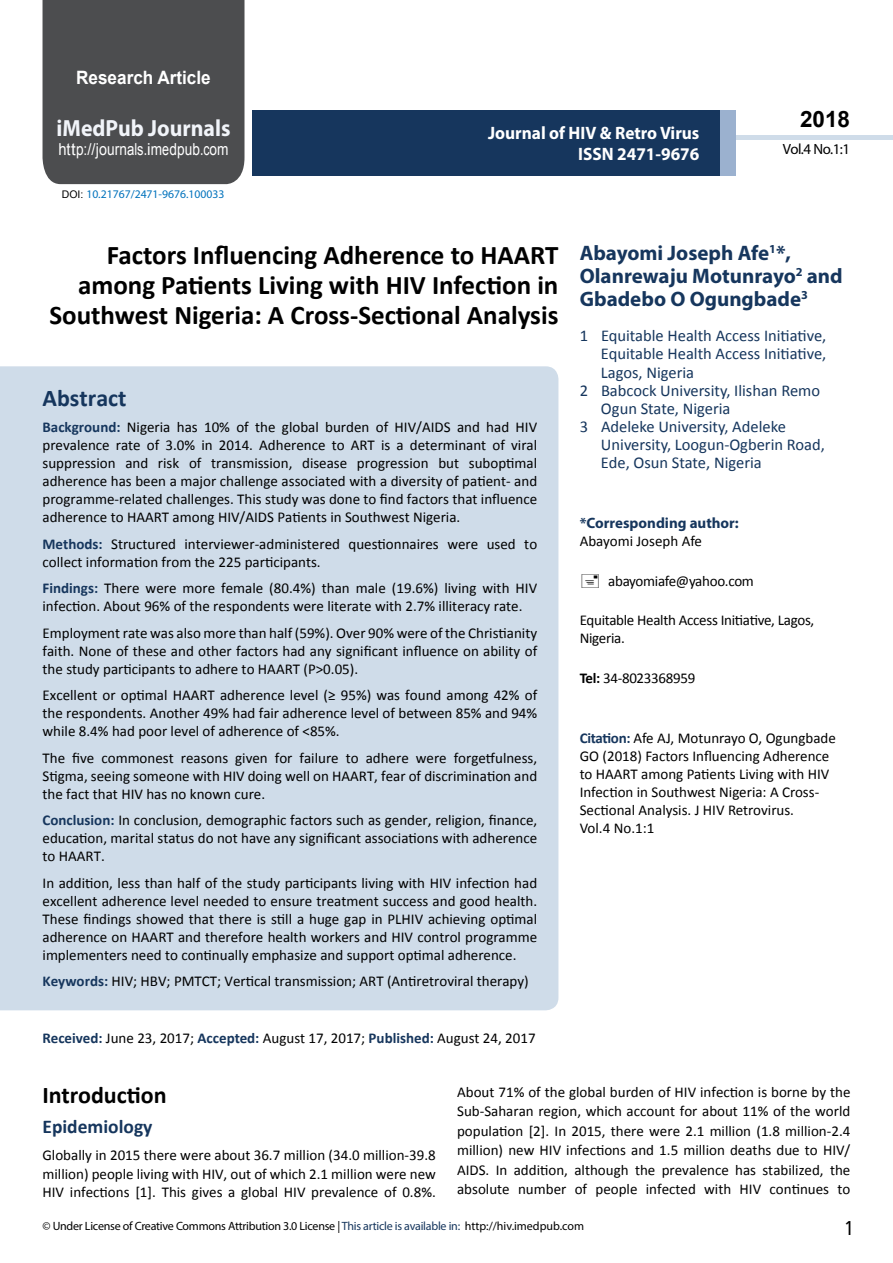
<style>
.page{position:relative;width:893px;height:1263px;background:#fff}
.page>*{position:absolute;margin:0;border:0;box-sizing:border-box;transform-origin:0 0}
.t1{font:700 27px/29.7px "Calibri";color:#000;text-align:right}
.t2{font:25.5px "Tunga";color:#000}
.t3{font:700 24px "Calibri";color:#000}
.t4{font:700 24px "Calibri";color:#16365d}
.t5{font:700 23.4px "Myriad Pro";color:#f1f4f9;scale:.93 1}
.t6{font:700 22.5px "Arial";color:#000}
.t7{font:700 21px/23.1px "Myriad Pro";color:#16365d}
.t8{font:700 19.5px "Calibri";color:#16365d}
.t9{font:700 18.45px "Arial";color:#fff;scale:.93 1}
.t10{font:700 18px/21.6px "Myriad Pro";color:#fff;text-align:right;scale:.96 1}
.t11{font:16.5px "Calibri";color:#16365d}
.t12{font:16.5px "Arial";letter-spacing:.005em;color:#fff;scale:.89 1}
.t13{font:15px/18px "Calibri";color:#000;text-align:justify}
.t14{font:15px/18px "Calibri";letter-spacing:-.02em;color:#000}
.t15{font:700 15px "Myriad Pro";color:#16365d}
.t16{font:14.85px "Myriad Pro";color:#000}
.t17{font:12px "Myriad Pro";letter-spacing:-.02em;color:#000}
.t18{font:11.7px "Myriad Pro";color:#0072bc}
.s1{font-family:"Calibri"}
.s2{font-family:"Arial";font-size:10.5px;color:#000}
.s3{font-weight:700;color:#16365d}
.s4{font-weight:700}
.s5{color:#16365d}
</style>
<div class="page">
<div style="left:43px;top:0;width:201px;height:184px;background:#4c4d4f"></div>
<div style="left:736px;top:135px;width:157px;height:5px;background:#cfdce9"></div>
<div style="left:252px;top:110px;width:469px;height:66px;background:#16365d"></div>
<div style="left:720px;top:110px;width:16px;height:66px;background:#9bb1cf"></div>
<div style="left:0;top:366px;width:558px;height:644px;background:#cfdce9"></div>
<p class="t9" style="left:76px;top:65px;width:146px">Research Article</p>
<h3 class="t5" style="left:57px;top:113px;width:188px">iMedPub Journals</h3>
<p class="t12" style="left:58px;top:139px;width:193px">http://journals<span class="s1">.</span>imedpub<span class="s1">.</span>com</p>
<p class="t18" style="left:62px;top:187px;width:164px"><span class="s2">DOI:</span> 10.21767/2471-9676.100033</p>
<p class="t10" style="left:488px;top:121px;width:222px">Journal of HIV &amp; Retro Virus<br>ISSN 2471-9676</p>
<h3 class="t6" style="left:800px;top:104px;width:52px">2018</h3>
<p class="t16" style="left:783px;top:140px;width:69px">Vol.4 No.1:1</p>
<h1 class="t1" style="left:49px;top:241px;width:510px">Factors Influencing Adherence to HAART among Patients Living with HIV Infection in<br>Southwest Nigeria: A Cross-Sectional Analysis</h1>
<h3 class="t4" style="left:43px;top:382px;width:86px">Abstract</h3>
<p class="t13" style="left:43px;top:418px;width:496px"><span class="s3">Background:</span> Nigeria has 10% of the global burden of HIV/AIDS and had HIV prevalence rate of 3.0% in 2014. Adherence to ART is a determinant of viral suppression and risk of transmission, disease progression but suboptimal adherence has been a major challenge associated with a diversity of patient- and programme-related challenges. This study was done to find factors that influence adherence to HAART among HIV/AIDS Patients in Southwest Nigeria.</p>
<p class="t13" style="left:43px;top:535px;width:496px"><span class="s3">Methods:</span> Structured interviewer-administered questionnaires were used to collect information from the 225 participants.</p>
<p class="t13" style="left:43px;top:579px;width:496px"><span class="s3">Findings:</span> There were more female (80.4%) than male (19.6%) living with HIV infection. About 96% of the respondents were literate with 2.7% illiteracy rate.</p>
<p class="t13" style="left:43px;top:624px;width:496px">Employment rate was also more than half (59%). Over 90% were of the Christianity faith. None of these and other factors had any significant influence on ability of the study participants to adhere to HAART (P&gt;0.05).</p>
<p class="t13" style="left:43px;top:686px;width:496px">Excellent or optimal HAART adherence level (≥ 95%) was found among 42% of the respondents. Another 49% had fair adherence level of between 85% and 94% while 8.4% had poor level of adherence of &lt;85%.</p>
<p class="t13" style="left:43px;top:749px;width:496px">The five commonest reasons given for failure to adhere were forgetfulness, Stigma, seeing someone with HIV doing well on HAART, fear of discrimination and the fact that HIV has no known cure.</p>
<p class="t13" style="left:43px;top:811px;width:496px"><span class="s3">Conclusion:</span> In conclusion, demographic factors such as gender, religion, finance, education, marital status do not have any significant associations with adherence to HAART.</p>
<p class="t13" style="left:43px;top:874px;width:496px">In addition, less than half of the study participants living with HIV infection had excellent adherence level needed to ensure treatment success and good health.<br>These findings showed that there is still a huge gap in PLHIV achieving optimal adherence on HAART and therefore health workers and HIV control programme implementers need to continually emphasize and support optimal adherence.</p>
<p class="t13" style="left:43px;top:972px;width:488px"><span class="s3">Keywords:</span> HIV; HBV; PMTCT; Vertical transmission; ART (Antiretroviral therapy)</p>
<p class="t13" style="left:43px;top:1029px;width:495px"><span class="s3">Received:</span> June 23, 2017; <span class="s3">Accepted:</span> August 17, 2017; <span class="s3">Published:</span> August 24, 2017</p>
<h3 class="t7" style="left:580px;top:241px;width:265px">Abayomi Joseph Afe<sup>1</sup>*,<br>Olanrewaju Motunrayo<sup>2</sup> and<br>Gbadebo O Ogungbade<sup>3</sup></h3>
<p class="t11" style="left:580px;top:325px;width:248px">1 Equitable Health Access Initiative,</p>
<p class="t11" style="left:601px;top:343px;width:227px">Equitable Health Access Initiative,</p>
<p class="t11" style="left:601px;top:362px;width:95px">Lagos, Nigeria</p>
<p class="t11" style="left:580px;top:380px;width:242px">2 Babcock University, Ilishan Remo</p>
<p class="t11" style="left:601px;top:398px;width:131px">Ogun State, Nigeria</p>
<p class="t11" style="left:580px;top:416px;width:208px">3 Adeleke University, Adeleke</p>
<p class="t11" style="left:601px;top:434px;width:225px">University, Loogun-Ogberin Road,</p>
<p class="t11" style="left:601px;top:452px;width:162px">Ede, Osun State, Nigeria</p>
<p class="t15" style="left:580px;top:513px;width:161px">*Corresponding author:</p>
<p class="t13" style="left:580px;top:532px;width:124px">Abayomi Joseph Afe</p>
<p class="t14" style="left:608px;top:572px;width:147px">abayomiafe@yahoo.com</p>
<p class="t14" style="left:580px;top:611px;width:236px">Equitable Health Access Initiative, Lagos,<br>Nigeria.</p>
<p class="t14" style="left:580px;top:669px;width:117px"><span class="s4">Tel:</span> 34-8023368959</p>
<p class="t13" style="left:580px;top:729px;width:258px;text-align:left"><span class="s3">Citation:</span> Afe AJ, Motunrayo O, Ogungbade GO (2018) Factors Influencing Adherence to HAART among Patients Living with HIV Infection in Southwest Nigeria: A Cross-Sectional Analysis. J HIV Retrovirus.<br>Vol.4 No.1:1</p>
<h3 class="t3" style="left:43px;top:1080px;width:126px">Introduction</h3>
<h3 class="t8" style="left:43px;top:1114px;width:111px">Epidemiology</h3>
<p class="t13" style="left:43px;top:1146px;width:395px;line-height:18.5px">Globally in 2015 there were about 36.7 million (34.0 million-39.8 million) people living with HIV, out of which 2.1 million were new HIV infections [1]. This gives a global HIV prevalence of 0.8%.</p>
<p class="t13" style="left:457px;top:1082px;width:395px;line-height:19.5px">About 71% of the global burden of HIV infection is borne by the Sub-Saharan region, which account for about 11% of the world population [2]. In 2015, there were 2.1 million (1.8 million-2.4 million) new HIV infections and 1.5 million deaths due to HIV/ AIDS. In addition, although the prevalence has stabilized, the absolute number of people infected with HIV continues to</p>
<p class="t17" style="left:43px;top:1218px;width:543px">© Under License of Creative Commons Attribution 3.0 License | <span class="s5">This article is available in:</span> http://hiv.imedpub.com</p>
<h2 class="t2" style="left:845px;top:1211px;width:9px">1</h2>
</div>
